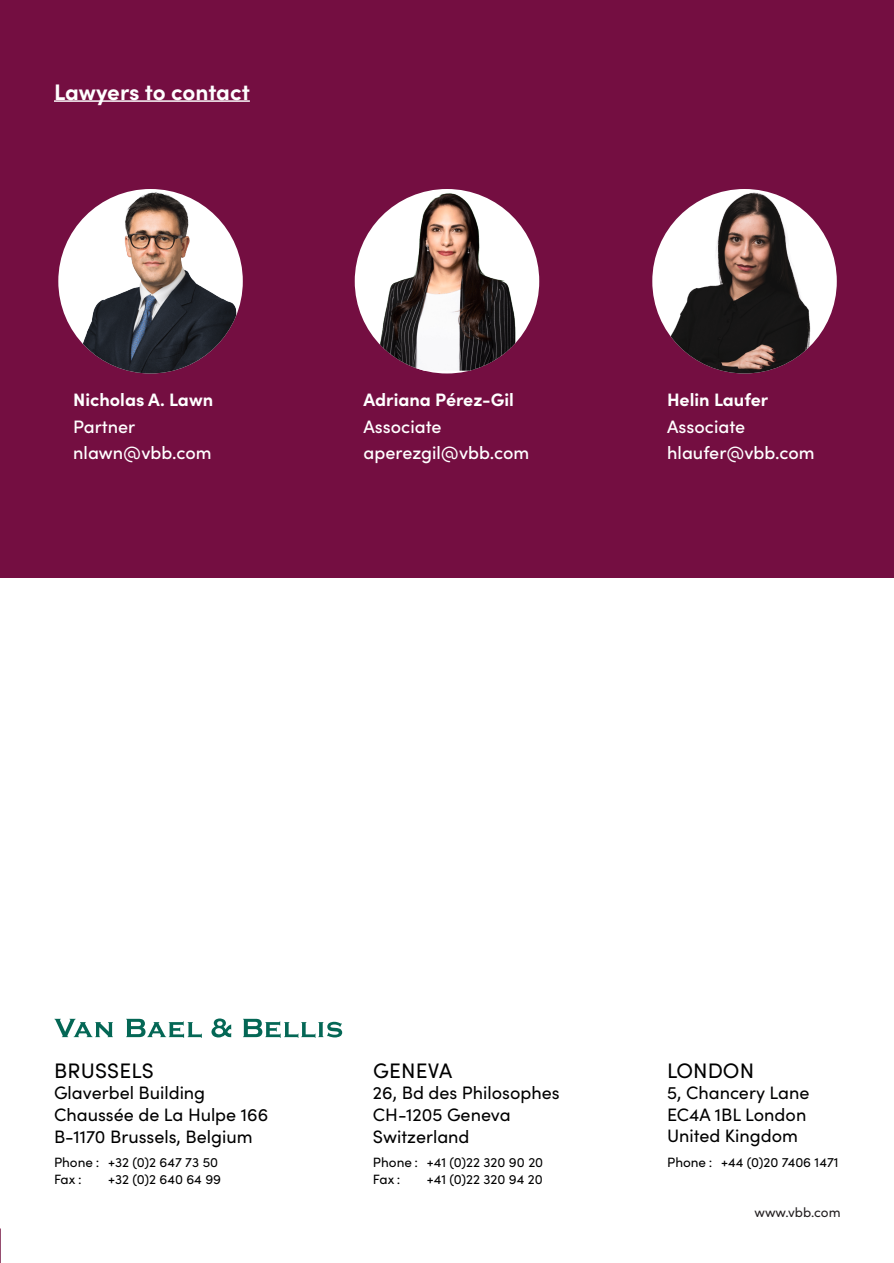
<style>
.page{position:relative;width:894px;height:1263px;background:#fff}
.page>*{position:absolute;margin:0;border:0;box-sizing:border-box;transform-origin:0 0}
.t1{font:700 22.5px "Sofia Pro";letter-spacing:-.005em;color:#fff}
.t2{font:21px "Sofia Pro";letter-spacing:.01em;color:#000001}
.t3{font:18px/21.6px "Sofia Pro";color:#000001}
.t4{font:500 18px "Sofia Pro";color:#fff}
.t5{font:700 18px "Sofia Pro";color:#fff}
.t6{font:13.5px/16.2px "Sofia Pro";color:#000001}
.Footnote{font:13.5px "Sofia Pro";color:#231f20}
</style>
<div class="page">
<svg style="left:0;top:1228px;width:1px;height:35px"></svg>
<div style="left:0;top:0;width:894px;height:578px;background:#740e41"></div>
<hr style="left:54px;top:100px;width:196px;height:2px;background:#fff">
<img style="left:652px;top:191px;width:185px;height:183px">
<img style="left:58px;top:190px;width:185px;height:184px">
<img style="left:355px;top:192px;width:184px;height:179px">
<svg style="left:54px;top:1019px;width:59px;height:18px"></svg>
<svg style="left:126px;top:1019px;width:76px;height:19px"></svg>
<svg style="left:211px;top:1018px;width:20px;height:20px"></svg>
<svg style="left:243px;top:1019px;width:99px;height:19px"></svg>
<p class="t1" style="left:54px;top:75px;width:197px">Lawyers to contact</p>
<p class="t5" style="left:73px;top:385px;width:141px">Nicholas A. Lawn</p>
<p class="t4" style="left:73px;top:414px;width:64px">Partner</p>
<p class="t4" style="left:73px;top:440px;width:140px">nlawn@vbb.com</p>
<p class="t5" style="left:364px;top:385px;width:152px">Adriana Pérez-Gil</p>
<p class="t4" style="left:364px;top:414px;width:80px">Associate</p>
<p class="t4" style="left:364px;top:440px;width:167px">aperezgil@vbb.com</p>
<p class="t5" style="left:667px;top:385px;width:103px">Helin Laufer</p>
<p class="t4" style="left:667px;top:414px;width:80px">Associate</p>
<p class="t4" style="left:667px;top:440px;width:149px">hlaufer@vbb.com</p>
<p class="t2" style="left:54px;top:1055px;width:101px">BRUSSELS</p>
<p class="t3" style="left:54px;top:1081px;width:216px">Glaverbel Building<br>Chaussée de La Hulpe 166<br>B-1170 Brussels, Belgium</p>
<p class="t6" style="left:54px;top:1154px;width:166px">Phone : +32 (0)2 647 73 50<br>Fax :</p>
<p class="t6" style="left:108px;top:1170px;width:115px">+32 (0)2 640 64 99</p>
<p class="t2" style="left:373px;top:1055px;width:81px">GENEVA</p>
<p class="t3" style="left:373px;top:1081px;width:188px">26, Bd des Philosophes<br>CH-1205 Geneva<br>Switzerland</p>
<p class="t6" style="left:373px;top:1154px;width:172px">Phone : +41 (0)22 320 90 20<br>Fax :</p>
<p class="t6" style="left:427px;top:1170px;width:117px">+41 (0)22 320 94 20</p>
<p class="t2" style="left:667px;top:1055px;width:89px">LONDON</p>
<p class="t3" style="left:667px;top:1081px;width:144px">5, Chancery Lane<br>EC4A 1BL London<br>United Kingdom</p>
<p class="t6" style="left:667px;top:1154px;width:173px">Phone : +44 (0)20 7406 1471</p>
<p class="Footnote" style="left:754px;top:1203px;width:88px">www.vbb.com</p>
</div>
